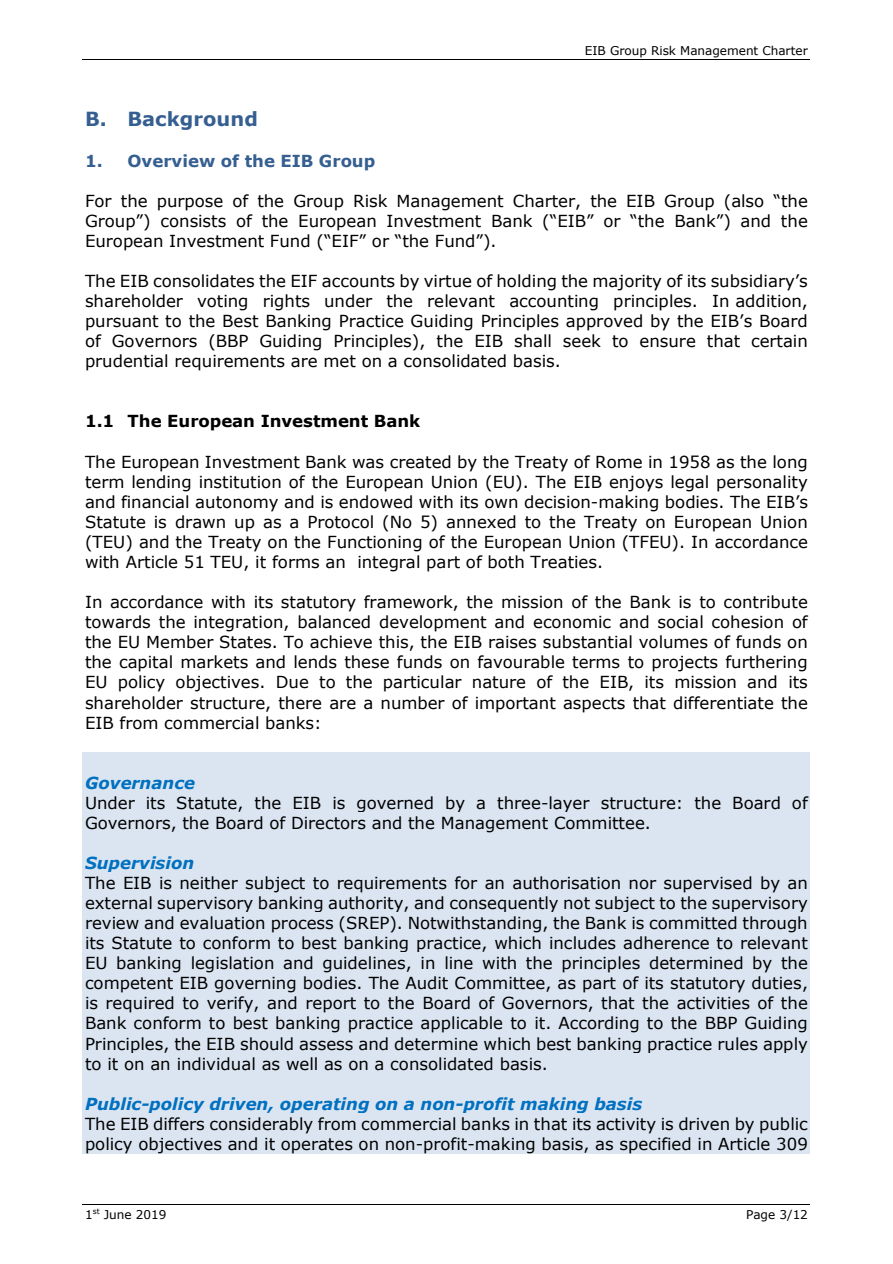
<style>
.page{position:relative;width:893px;height:1264px;background:#fff}
.page>*{position:absolute;margin:0;border:0;box-sizing:border-box;transform-origin:0 0}
.t1{font:700 19.5px "Verdana";color:#365f91}
.t2{font:16.5px/20.1px "Verdana";letter-spacing:-.005em;color:#000;text-align:justify}
.t3{font:italic 700 16.5px "Verdana";color:#0070c0}
.t4{font:700 16.5px "Verdana";color:#000}
.t5{font:700 16.5px "Verdana";color:#365f91}
.t6{font:12px "Verdana";letter-spacing:-.005em;color:#000}
</style>
<div class="page">
<hr style="left:83px;top:59px;width:726px;height:1px;background:#000">
<hr style="left:83px;top:1204px;width:726px;height:1px;background:#000">
<div style="left:83px;top:752px;width:726px;height:20px;background:#dbe5f1"></div>
<div style="left:83px;top:772px;width:726px;height:20px;background:#dbe5f1"></div>
<div style="left:83px;top:792px;width:726px;height:20px;background:#dbe5f1"></div>
<div style="left:83px;top:812px;width:726px;height:20px;background:#dbe5f1"></div>
<div style="left:83px;top:832px;width:726px;height:20px;background:#dbe5f1"></div>
<div style="left:83px;top:852px;width:726px;height:20px;background:#dbe5f1"></div>
<div style="left:83px;top:872px;width:726px;height:20px;background:#dbe5f1"></div>
<div style="left:83px;top:892px;width:726px;height:20px;background:#dbe5f1"></div>
<div style="left:83px;top:912px;width:726px;height:20px;background:#dbe5f1"></div>
<div style="left:83px;top:932px;width:726px;height:20px;background:#dbe5f1"></div>
<div style="left:83px;top:952px;width:726px;height:20px;background:#dbe5f1"></div>
<div style="left:83px;top:972px;width:726px;height:20px;background:#dbe5f1"></div>
<div style="left:83px;top:992px;width:726px;height:20px;background:#dbe5f1"></div>
<div style="left:83px;top:1012px;width:726px;height:20px;background:#dbe5f1"></div>
<div style="left:83px;top:1032px;width:726px;height:20px;background:#dbe5f1"></div>
<div style="left:83px;top:1052px;width:726px;height:21px;background:#dbe5f1"></div>
<div style="left:83px;top:1073px;width:726px;height:20px;background:#dbe5f1"></div>
<div style="left:83px;top:1093px;width:726px;height:20px;background:#dbe5f1"></div>
<div style="left:83px;top:1113px;width:726px;height:20px;background:#dbe5f1"></div>
<div style="left:83px;top:1133px;width:726px;height:20px;background:#dbe5f1"></div>
<p class="t6" style="left:584px;top:42px;width:224px">EIB Group Risk Management Charter</p>
<h1 class="t1" style="left:85px;top:105px;width:174px">B. Background</h1>
<h2 class="t5" style="left:85px;top:149px;width:292px">1. Overview of the EIB Group</h2>
<p class="t2" style="left:85px;top:190px;width:724px">For the purpose of the Group Risk Management Charter, the EIB Group (also “the Group”) consists of the European Investment Bank (“EIB” or “the Bank”) and the European Investment Fund (“EIF” or “the Fund”).</p>
<p class="t2" style="left:85px;top:271px;width:724px">The EIB consolidates the EIF accounts by virtue of holding the majority of its subsidiary’s shareholder voting rights under the relevant accounting principles. In addition, pursuant to the Best Banking Practice Guiding Principles approved by the EIB’s Board of Governors (BBP Guiding Principles), the EIB shall seek to ensure that certain prudential requirements are met on a consolidated basis.</p>
<h3 class="t4" style="left:85px;top:409px;width:337px">1.1 The European Investment Bank</h3>
<p class="t2" style="left:85px;top:451px;width:724px">The European Investment Bank was created by the Treaty of Rome in 1958 as the long term lending institution of the European Union (EU). The EIB enjoys legal personality and financial autonomy and is endowed with its own decision-making bodies. The EIB’s Statute is drawn up as a Protocol (No 5) annexed to the Treaty on European Union (TEU) and the Treaty on the Functioning of the European Union (TFEU). In accordance with Article 51 TEU, it forms an integral part of both Treaties.</p>
<p class="t2" style="left:85px;top:591px;width:724px">In accordance with its statutory framework, the mission of the Bank is to contribute towards the integration, balanced development and economic and social cohesion of the EU Member States. To achieve this, the EIB raises substantial volumes of funds on the capital markets and lends these funds on favourable terms to projects furthering EU policy objectives. Due to the particular nature of the EIB, its mission and its shareholder structure, there are a number of important aspects that differentiate the EIB from commercial banks:</p>
<p class="t3" style="left:85px;top:770px;width:112px">Governance</p>
<p class="t2" style="left:85px;top:792px;width:724px">Under its Statute, the EIB is governed by a three-layer structure: the Board of<br>Governors, the Board of Directors and the Management Committee.</p>
<p class="t3" style="left:85px;top:851px;width:111px">Supervision</p>
<p class="t2" style="left:85px;top:872px;width:724px">The EIB is neither subject to requirements for an authorisation nor supervised by an external supervisory banking authority, and consequently not subject to the supervisory review and evaluation process (SREP). Notwithstanding, the Bank is committed through its Statute to conform to best banking practice, which includes adherence to relevant EU banking legislation and guidelines, in line with the principles determined by the competent EIB governing bodies. The Audit Committee, as part of its statutory duties, is required to verify, and report to the Board of Governors, that the activities of the Bank conform to best banking practice applicable to it. According to the BBP Guiding Principles, the EIB should assess and determine which best banking practice rules apply to it on an individual as well as on a consolidated basis.</p>
<p class="t3" style="left:85px;top:1091px;width:558px">Public-policy driven, operating on a non-profit making basis</p>
<p class="t2" style="left:85px;top:1113px;width:724px">The EIB differs considerably from commercial banks in that its activity is driven by public policy objectives and it operates on non-profit-making basis, as specified in Article 309</p>
<p class="t6" style="left:85px;top:1205px;width:83px">1<sup>st</sup> June 2019</p>
<p class="t6" style="left:746px;top:1205px;width:63px">Page 3/12</p>
</div>
